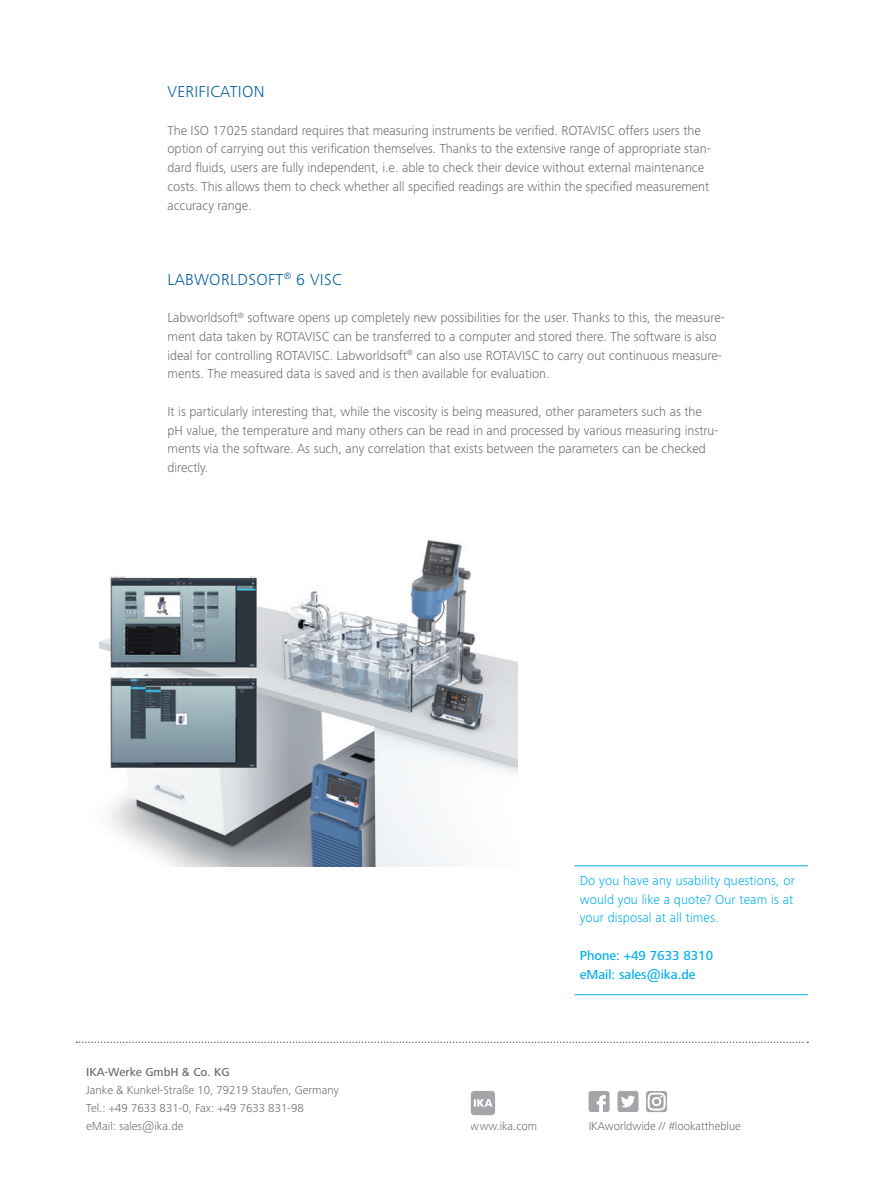
<style>
.page{position:relative;width:893px;height:1191px;background:#fff}
.page>*{position:absolute;margin:0;border:0;box-sizing:border-box;transform-origin:0 0}
.subhead{font:300 16.5px "Frutiger Next IKA";letter-spacing:.02em;color:#005da0}
.copytext{font:300 16.5px "Frutiger Next IKA";letter-spacing:.02em;color:#005da0}
.copytext-2{font:300 13.5px/18.8px "Frutiger Next IKA";color:#6c6d70}
.copytext-3{font:300 13.5px "Frutiger Next IKA";letter-spacing:.01em;color:#00aeef}
.copytext-4{font:500 13.5px "Frutiger Next IKA";color:#00aeef}
.t1{font:300 12px "Frutiger Next IKA";color:#6c6d70}
.t2{font:500 12px "Frutiger Next IKA";color:#6c6d70}
</style>
<div class="page">
<img style="left:98px;top:540px;width:419px;height:326px">
<svg style="left:617px;top:1091px;width:21px;height:21px"></svg>
<svg style="left:588px;top:1091px;width:21px;height:21px"></svg>
<svg style="left:646px;top:1091px;width:21px;height:21px"></svg>
<svg style="left:648px;top:1092px;width:17px;height:18px"></svg>
<svg style="left:471px;top:1091px;width:24px;height:24px"></svg>
<svg style="left:77px;top:1041px;width:731px;height:2px"></svg>
<hr style="left:574px;top:865px;width:234px;height:1px;background:#00aeef">
<hr style="left:574px;top:994px;width:234px;height:1px;background:#00aeef">
<p class="copytext" style="left:167px;top:82px;width:99px">VERIFICATION</p>
<p class="copytext-2" style="left:167px;top:121px;width:545px">The ISO 17025 standard requires that measuring instruments be verified. ROTAVISC offers users the option of carrying out this verification themselves. Thanks to the extensive range of appropriate stan&shy;dard fluids, users are fully independent, i.e. able to check their device without external maintenance costs. This allows them to check whether all specified readings are within the specified measurement accuracy range.</p>
<p class="subhead" style="left:167px;top:270px;width:176px">LABWORLDSOFT<sup>®</sup> 6 VISC</p>
<p class="copytext-2" style="left:167px;top:308px;width:559px">Labworldsoft<sup>®</sup> software opens up completely new possibilities for the user. Thanks to this, the measure&shy;ment data taken by ROTAVISC can be transferred to a computer and stored there. The software is also ideal for controlling ROTAVISC. Labworldsoft<sup>®</sup> can also use ROTAVISC to carry out continuous measure&shy;ments. The measured data is saved and is then available for evaluation.</p>
<p class="copytext-2" style="left:167px;top:402px;width:553px">It is particularly interesting that, while the viscosity is being measured, other parameters such as the pH value, the temperature and many others can be read in and processed by various measuring instru&shy;ments via the software. As such, any correlation that exists between the parameters can be checked directly.</p>
<p class="t2" style="left:86px;top:1065px;width:145px">IKA-Werke GmbH &amp; Co. KG</p>
<p class="t1" style="left:86px;top:1083px;width:254px">Janke &amp; Kunkel-Straße 10, 79219 Staufen, Germany</p>
<p class="t1" style="left:86px;top:1101px;width:219px">Tel.: +49 7633 831-0, Fax: +49 7633 831-98</p>
<p class="t1" style="left:86px;top:1119px;width:99px">eMail: sales@ika.de</p>
<p class="copytext-3" style="left:580px;top:872px;width:217px">Do you have any usability questions, or</p>
<p class="copytext-3" style="left:580px;top:891px;width:215px">would you like a quote? Our team is at</p>
<p class="copytext-3" style="left:580px;top:910px;width:140px">your disposal at all times.</p>
<p class="copytext-4" style="left:580px;top:947px;width:135px">Phone: +49 7633 8310</p>
<p class="copytext-4" style="left:580px;top:966px;width:117px">eMail: sales@ika.de</p>
<p class="t1" style="left:471px;top:1119px;width:68px">www.ika.com</p>
<p class="t1" style="left:588px;top:1119px;width:154px">IKAworldwide // #lookattheblue</p>
</div>
